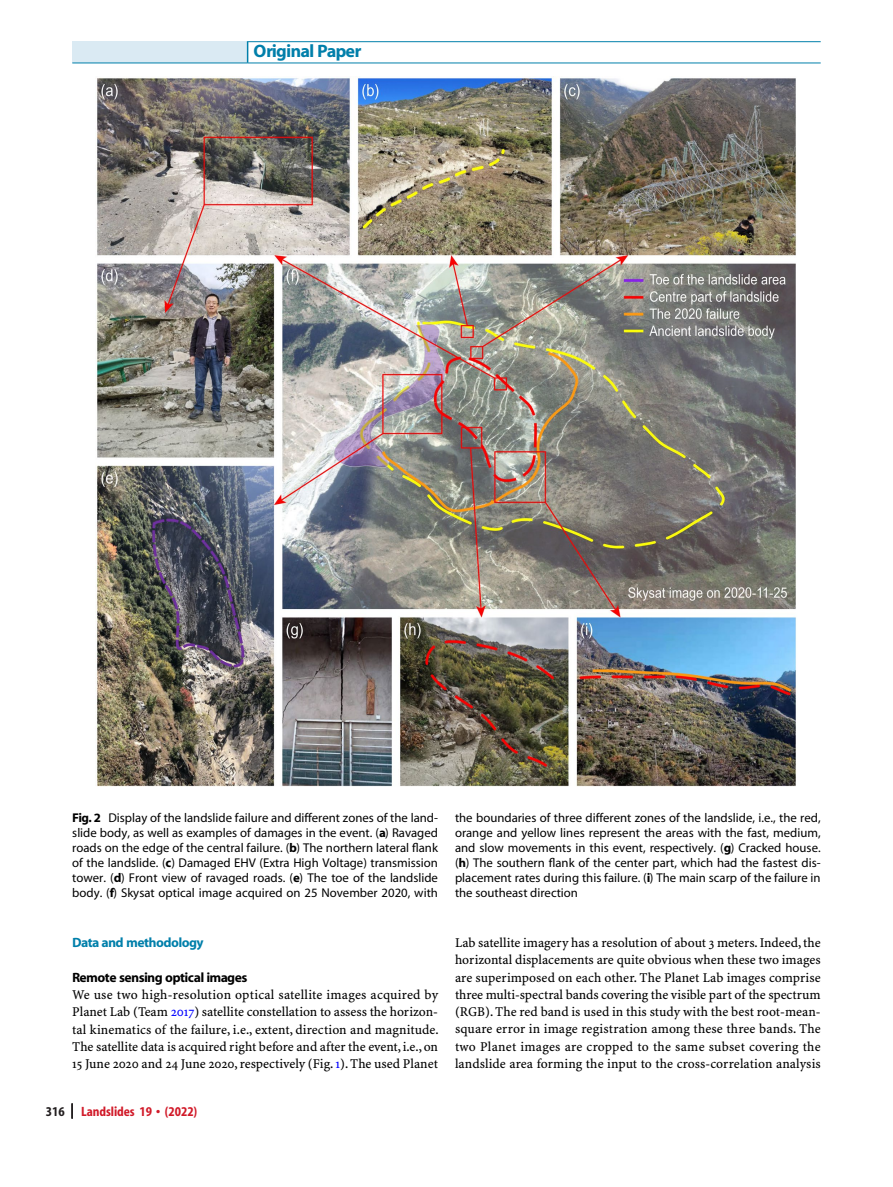
<style>
.page{position:relative;width:893px;height:1187px;background:#fff}
.page>*{position:absolute;margin:0;border:0;box-sizing:border-box;transform-origin:0 0}
.t1{font:700 18px "S Myriad";color:#007faa}
.t2{font:13.5px/17.2px "S Minion Plus";color:#000;text-align:justify}
.t3{font:700 13.5px "S Myriad";color:#000}
.t4{font:13.5px "Adv TT152 d 38 d 7.B";color:#d11a29}
.t5{font:700 13.5px "S Myriad";color:#007faa}
.t6{font:12.75px/15px "S Myriad Regular 2";color:#000;text-align:justify}
.s1{font-family:"S Myriad";font-weight:700}
.s2{color:#00f}
.s3{font-family:"Adv TT152 d 38 d 7.B2";color:#231f20}
.s4{font-family:"Adv P0005"}
</style>
<div class="page">
<div style="left:72px;top:42px;width:176px;height:21px;background:#daeaf3"></div>
<svg style="left:247px;top:42px;width:1px;height:21px"></svg>
<hr style="left:72px;top:63px;width:176px;height:1px;background:#007faa">
<hr style="left:247px;top:41px;width:574px;height:1px;background:#007faa">
<hr style="left:248px;top:63px;width:573px;height:1px;background:#007faa">
<img style="left:96px;top:77px;width:700px;height:710px">
<svg style="left:72px;top:1103px;width:1px;height:15px"></svg>
<h1 class="t1" style="left:254px;top:42px;width:108px">Original Paper</h1>
<p class="t6" style="left:72px;top:811px;width:367px"><span class="s1">Fig. 2</span> Display of the landslide failure and different zones of the land&shy;slide body, as well as examples of damages in the event. (<span class="s1">a</span>) Ravaged roads on the edge of the central failure. (<span class="s1">b</span>) The northern lateral flank of the landslide. (<span class="s1">c</span>) Damaged EHV (Extra High Voltage) transmission tower. (<span class="s1">d</span>) Front view of ravaged roads. (<span class="s1">e</span>) The toe of the landslide body. (<span class="s1">f</span>) Skysat optical image acquired on 25 November 2020, with</p>
<p class="t6" style="left:455px;top:810px;width:367px">the boundaries of three different zones of the landslide, i.e., the red, orange and yellow lines represent the areas with the fast, medium, and slow movements in this event, respectively. (<span class="s1">g</span>) Cracked house. (<span class="s1">h</span>) The southern flank of the center part, which had the fastest dis&shy;placement rates during this failure. (<span class="s1">i</span>) The main scarp of the failure in the southeast direction</p>
<p class="t5" style="left:72px;top:935px;width:132px">Data and methodology</p>
<p class="t3" style="left:72px;top:970px;width:176px">Remote sensing optical images</p>
<p class="t2" style="left:72px;top:986px;width:368px">We use two high-resolution optical satellite images acquired by Planet Lab (Team <span class="s2">2017</span>) satellite constellation to assess the horizon&shy;tal kinematics of the failure, i.e., extent, direction and magnitude.<br>The satellite data is acquired right before and after the event, i.e., on 15 June 2020 and 24 June 2020, respectively (Fig.<span class="s2">1</span>). The used Planet</p>
<p class="t4" style="left:46px;top:1106px;width:153px"><span class="s3">316</span> Landslides 19 <span class="s4">&amp;</span> (2022)</p>
<p class="t2" style="left:455px;top:934px;width:367px">Lab satellite imagery has a resolution of about 3 meters. Indeed, the horizontal displacements are quite obvious when these two images are superimposed on each other. The Planet Lab images comprise three multi-spectral bands covering the visible part of the spectrum (RGB). The red band is used in this study with the best root-mean&shy;square error in image registration among these three bands. The two Planet images are cropped to the same subset covering the landslide area forming the input to the cross-correlation analysis</p>
</div>
